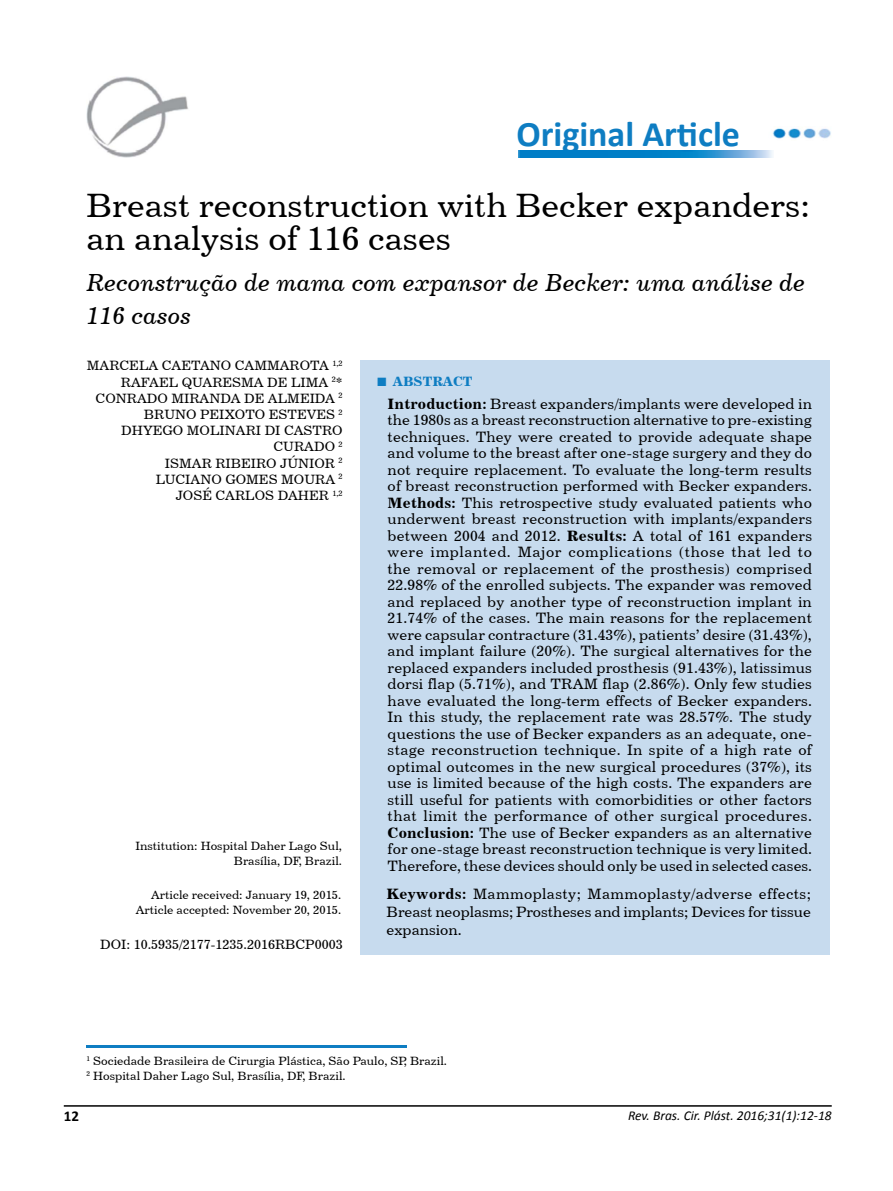
<style>
.page{position:relative;width:893px;height:1191px;background:#fff}
.page>*{position:absolute;margin:0;border:0;box-sizing:border-box;transform-origin:0 0}
.t1{font:700 36px "Calibri";color:#0e7dc2}
.t2{font:33.75px/33px "Century 731 BT Roman A";color:#000}
.t3{font:24.75px/33px "Century 731 BT Italic A";color:#000}
.t4{font:15px/16.5px "Century 731 BT Roman A";color:#000;text-align:justify}
.t5{font:700 15px "Calibri";color:#000}
.t6{font:13.5px/16.2px "Century 731 BT Roman A";color:#000;text-align:right}
.t7{font:italic 13.5px "Calibri";color:#000}
.t8{font:13.5px "Century 731 BT Bold A";color:#0e7dc2}
.t9{font:12px/14.4px "Century 731 BT Roman A";color:#000;text-align:right}
.s1{font-family:"Times New Roman";font-weight:700;font-size:18px}
.s2{font-family:"Century 731 BT Bold A"}
</style>
<div class="page">
<hr style="left:64px;top:1105px;width:768px;height:1px;background:#000">
<img style="left:87px;top:77px;width:101px;height:81px">
<div style="left:360px;top:360px;width:470px;height:595px;background:#c7dbee"></div>
<hr style="left:86px;top:1045px;width:321px;height:2px;background:#0e7dc2">
<img style="left:772px;top:128px;width:59px;height:11px">
<img style="left:519px;top:150px;width:254px;height:8px">
<h1 class="t1" style="left:516px;top:109px;width:225px">Original Article</h1>
<h2 class="t2" style="left:86px;top:188px;width:725px">Breast reconstruction with Becker expanders: an analysis of 116 cases</h2>
<h3 class="t3" style="left:87px;top:265px;width:720px">Reconstrução de mama com expansor de Becker: uma análise de<br>116 casos</h3>
<p class="t6" style="left:87px;top:357px;width:257px">MARCELA CAETANO CAMMAROTA <sup>1,2<br></sup>RAFAEL QUARESMA DE LIMA <sup>2</sup>*<br>CONRADO MIRANDA DE ALMEIDA <sup>2<br></sup>BRUNO PEIXOTO ESTEVES <sup>2<br></sup>DHYEGO MOLINARI DI CASTRO<br>CURADO <sup>2<br></sup>ISMAR RIBEIRO JÚNIOR <sup>2<br></sup>LUCIANO GOMES MOURA <sup>2<br></sup>JOSÉ CARLOS DAHER <sup>1,2</sup></p>
<p class="t9" style="left:135px;top:839px;width:208px">Institution: Hospital Daher Lago Sul,<br>Brasília, DF, Brazil.</p>
<p class="t9" style="left:136px;top:887px;width:207px">Article received: January 19, 2015.<br>Article accepted: November 20, 2015.</p>
<p class="t6" style="left:100px;top:936px;width:244px">DOI: 10.5935/2177-1235.2016RBCP0003</p>
<p class="t8" style="left:376px;top:373px;width:98px"><span class="s1">■</span> ABSTRACT</p>
<p class="t4" style="left:388px;top:395px;width:426px"><span class="s2">Introduction:</span> Breast expanders/implants were developed in the 1980s as a breast reconstruction alternative to pre-existing techniques. They were created to provide adequate shape and volume to the breast after one-stage surgery and they do not require replacement. To evaluate the long-term results of breast reconstruction performed with Becker expanders.<br><span class="s2">Methods:</span> This retrospective study evaluated patients who underwent breast reconstruction with implants/expanders between 2004 and 2012. <span class="s2">Results:</span> A total of 161 expanders were implanted. Major complications (those that led to the removal or replacement of the prosthesis) comprised 22.98% of the enrolled subjects. The expander was removed and replaced by another type of reconstruction implant in 21.74% of the cases. The main reasons for the replacement were capsular contracture (31.43%), patients’ desire (31.43%), and implant failure (20%). The surgical alternatives for the replaced expanders included prosthesis (91.43%), latissimus dorsi flap (5.71%), and TRAM flap (2.86%). Only few studies have evaluated the long-term effects of Becker expanders.<br>In this study, the replacement rate was 28.57%. The study questions the use of Becker expanders as an adequate, one&shy;stage reconstruction technique. In spite of a high rate of optimal outcomes in the new surgical procedures (37%), its use is limited because of the high costs. The expanders are still useful for patients with comorbidities or other factors that limit the performance of other surgical procedures.<br><span class="s2">Conclusion:</span> The use of Becker expanders as an alternative for one-stage breast reconstruction technique is very limited.<br>Therefore, these devices should only be used in selected cases.</p>
<p class="t4" style="left:387px;top:884px;width:426px;line-height:18px"><span class="s2">Keywords:</span> Mammoplasty; Mammoplasty/adverse effects; Breast neoplasms; Prostheses and implants; Devices for tissue expansion.</p>
<p class="t9" style="left:86px;top:1053px;width:362px;line-height:15px;text-align:left"><sup>1</sup> Sociedade Brasileira de Cirurgia Plástica, São Paulo, SP, Brazil.<br><sup>2</sup> Hospital Daher Lago Sul, Brasília, DF, Brazil.</p>
<p class="t5" style="left:64px;top:1105px;width:17px">12</p>
<p class="t7" style="left:628px;top:1106px;width:205px">Rev. Bras. Cir. Plást. 2016;31(1):12-18</p>
</div>
